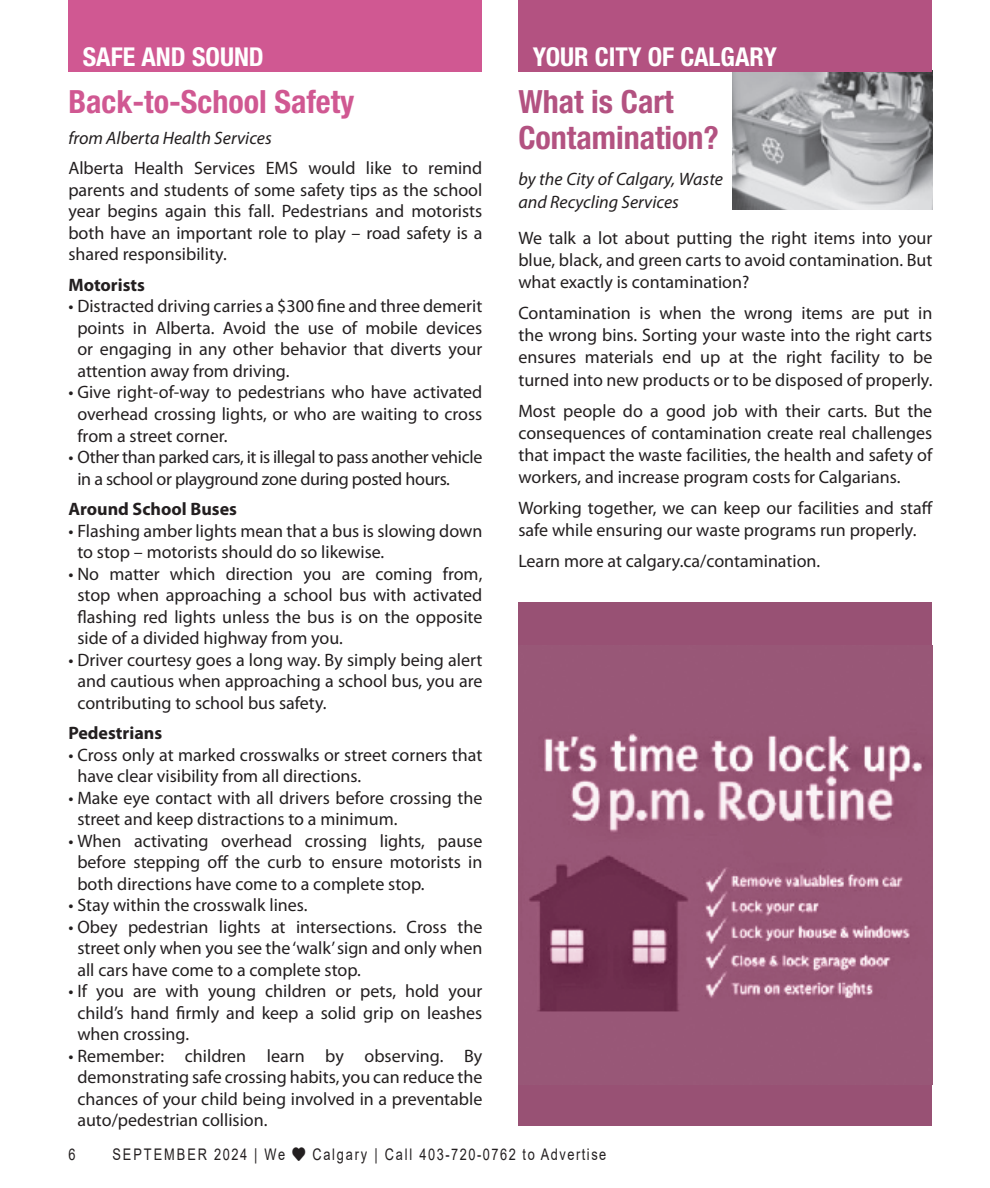
<style>
.page{position:relative;width:990px;height:1188px;background:#fff}
.page>*{position:absolute;margin:0;border:0;box-sizing:border-box;transform-origin:0 0}
.In_Around_title{font:700 condensed 32px/36px "Helvetica Neue LT Std";color:#b35281}
.In_Around_title-2{font:700 condensed 32px "Helvetica Neue LT Std";color:#d05892}
.t1{font:700 condensed 26px "Helvetica Neue LT Std";color:#fff}
.Body_text{font:18px/21.6px "Myriad Pro";color:#231f20;text-align:justify}
.Body_text-2{font:18px/21.6px "Myriad Pro";letter-spacing:-.02em;color:#231f20}
.Body_text-3{font:italic 18px/22px "Myriad Pro";color:#231f20}
.Subhead{font:700 18px "Myriad Pro";color:#231f20}
.t2{font:16px "Arial";letter-spacing:.12em;color:#231f20;scale:.8 1}
</style>
<div class="page">
<div style="left:518px;top:603px;width:414px;height:523px;background:#985174"></div>
<img style="left:529px;top:733px;width:396px;height:279px">
<div style="left:68px;top:0;width:414px;height:72px;background:#d05892"></div>
<img style="left:732px;top:72px;width:200px;height:138px">
<div style="left:518px;top:0;width:414px;height:72px;background:#b35281"></div>
<p class="t1" style="left:83px;top:41px;width:183px">SAFE AND SOUND</p>
<p class="In_Around_title-2" style="left:68px;top:82px;width:287px">Back-to-School Safety</p>
<p class="Body_text-3" style="left:68px;top:127px;width:205px">from Alberta Health Services</p>
<p class="Body_text" style="left:68px;top:157px;width:416px">Alberta Health Services EMS would like to remind parents and students of some safety tips as the school year begins again this fall. Pedestrians and motorists both have an important role to play – road safety is a shared responsibility.</p>
<p class="Subhead" style="left:68px;top:273px;width:78px">Motorists</p>
<p class="Body_text" style="left:77px;top:295px;width:407px;text-indent:-9px">• Distracted driving carries a $300 fine and three demerit points in Alberta. Avoid the use of mobile devices or engaging in any other behavior that diverts your attention away from driving.</p>
<p class="Body_text" style="left:77px;top:381px;width:407px;text-indent:-9px">• Give right-of-way to pedestrians who have activated overhead crossing lights, or who are waiting to cross from a street corner.</p>
<p class="Body_text-2" style="left:77px;top:446px;width:406px;text-indent:-9px">• Other than parked cars, it is illegal to pass another vehicle in a school or playground zone during posted hours.</p>
<p class="Subhead" style="left:68px;top:497px;width:170px">Around School Buses</p>
<p class="Body_text" style="left:77px;top:519px;width:407px;text-indent:-9px">• Flashing amber lights mean that a bus is slowing down to stop – motorists should do so likewise.</p>
<p class="Body_text" style="left:77px;top:562px;width:407px;text-indent:-9px">• No matter which direction you are coming from, stop when approaching a school bus with activated flashing red lights unless the bus is on the opposite side of a divided highway from you.</p>
<p class="Body_text" style="left:77px;top:648px;width:407px;text-indent:-9px">• Driver courtesy goes a long way. By simply being alert and cautious when approaching a school bus, you are contributing to school bus safety.</p>
<p class="Subhead" style="left:68px;top:721px;width:95px">Pedestrians</p>
<p class="Body_text" style="left:77px;top:743px;width:406px;text-indent:-9px">• Cross only at marked crosswalks or street corners that have clear visibility from all directions.</p>
<p class="Body_text" style="left:77px;top:786px;width:407px;text-indent:-9px">• Make eye contact with all drivers before crossing the street and keep distractions to a minimum.</p>
<p class="Body_text" style="left:77px;top:829px;width:407px;text-indent:-9px">• When activating overhead crossing lights, pause before stepping off the curb to ensure motorists in both directions have come to a complete stop.</p>
<p class="Body_text" style="left:68px;top:894px;width:241px">• Stay within the crosswalk lines.</p>
<p class="Body_text" style="left:77px;top:915px;width:407px;text-indent:-9px">• Obey pedestrian lights at intersections. Cross the street only when you see the ‘walk’ sign and only when all cars have come to a complete stop.</p>
<p class="Body_text" style="left:77px;top:980px;width:407px;text-indent:-9px">• If you are with young children or pets, hold your child’s hand firmly and keep a solid grip on leashes when crossing.</p>
<p class="Body_text" style="left:77px;top:1044px;width:407px;text-indent:-9px">• Remember: children learn by observing. By demonstrating safe crossing habits, you can reduce the chances of your child being involved in a preventable auto/pedestrian collision.</p>
<p class="t1" style="left:533px;top:41px;width:246px">YOUR CITY OF CALGARY</p>
<p class="In_Around_title" style="left:518px;top:83px;width:202px">What is Cart<br>Contamination?</p>
<p class="Body_text-3" style="left:518px;top:168px;width:206px">by the City of Calgary, Waste and Recycling Services</p>
<p class="Body_text" style="left:518px;top:227px;width:416px">We talk a lot about putting the right items into your blue, black, and green carts to avoid contamination. But what exactly is contamination?</p>
<p class="Body_text" style="left:518px;top:302px;width:416px">Contamination is when the wrong items are put in the wrong bins. Sorting your waste into the right carts ensures materials end up at the right facility to be turned into new products or to be disposed of properly.</p>
<p class="Body_text" style="left:518px;top:399px;width:416px">Most people do a good job with their carts. But the consequences of contamination create real challenges that impact the waste facilities, the health and safety of workers, and increase program costs for Calgarians.</p>
<p class="Body_text" style="left:518px;top:497px;width:416px">Working together, we can keep our facilities and staff safe while ensuring our waste programs run properly.</p>
<p class="Body_text" style="left:518px;top:550px;width:303px">Learn more at calgary.ca/contamination.</p>
<p class="t2" style="left:68px;top:1144px;width:10px">6</p>
<p class="t2" style="left:112px;top:1144px;width:619px">SEPTEMBER 2024 | We ♥ Calgary | Call 403-720-0762 to Advertise</p>
</div>
